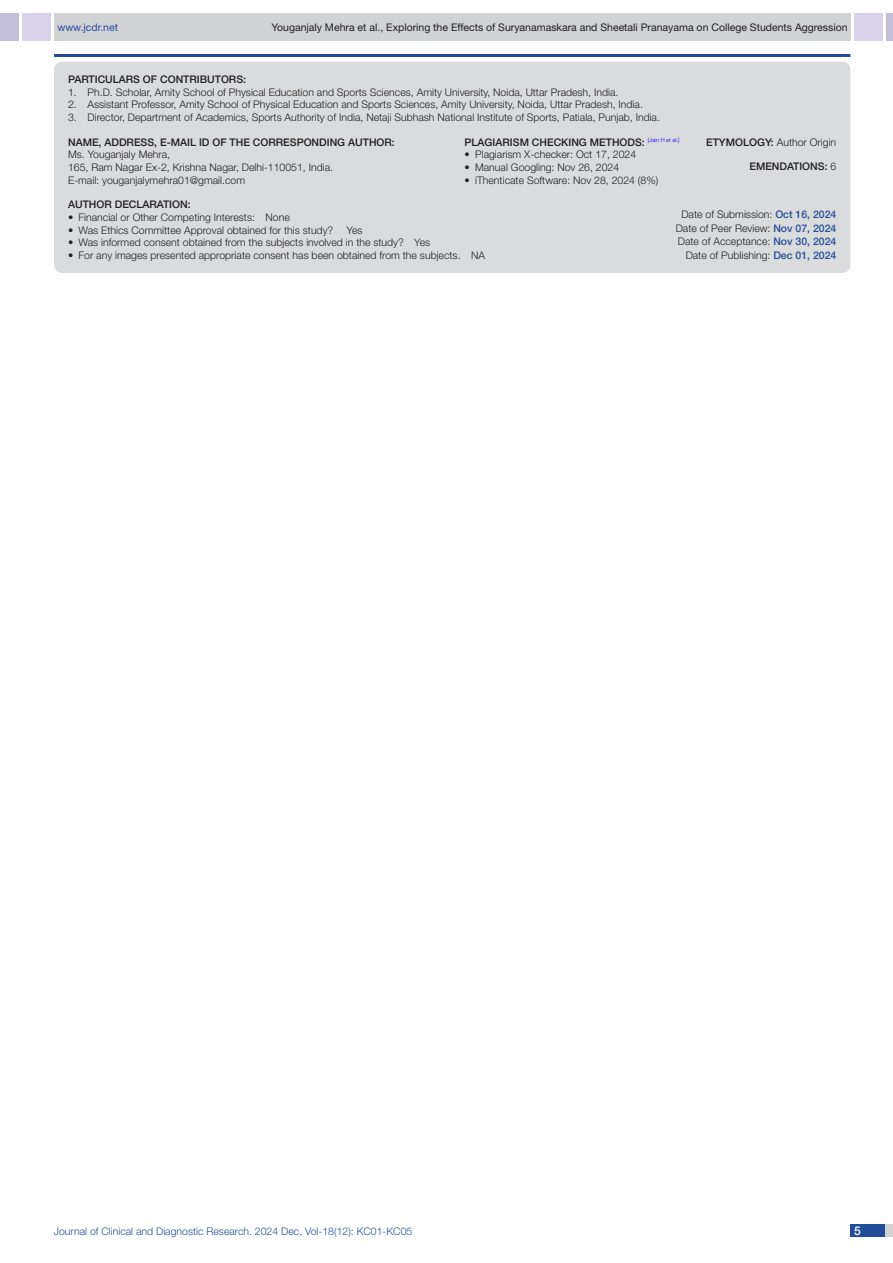
<style>
.page{position:relative;width:893px;height:1263px;background:#fff}
.page>*{position:absolute;margin:0;border:0;box-sizing:border-box;transform-origin:0 0}
.t1{font:500 12px "Helvetica Neue";color:#fff}
.Partic_Contri_Txt{font:300 10.5px "Helvetica Neue";color:#231f20}
.Partic_Contri_Head{font:500 10.5px "Helvetica Neue";color:#231f20}
.t2{font:10.5px "Helvetica Neue";color:#231f20}
.tb_txt{font:300 10.5px "Helvetica Neue";color:#231f20}
.t3{font:300 10.5px "Helvetica Neue";color:#244e9b}
.Partic_Contri_Head-2{font:300 10.5px "Helvetica Neue";color:#231f20}
.t4{font:10.5px "Helvetica Neue";color:#244e9b}
.Partic_Contri_Head-3{font:300 5.7px "Helvetica Neue";color:#00f}
.s1{font-weight:500;font-size:10.5px;color:#231f20}
.s2{font-weight:500}
.s3{font-weight:300}
.s4{font-weight:500;color:#244e9b}
</style>
<div class="page">
<div style="left:54px;top:13px;width:796px;height:28px;background:#d1d2d4"></div>
<div style="left:0;top:13px;width:19px;height:28px;background:#c2bed7"></div>
<div style="left:22px;top:13px;width:29px;height:28px;background:#d9d2e8"></div>
<div style="left:886px;top:13px;width:7px;height:28px;background:#c2bed7"></div>
<div style="left:854px;top:13px;width:29px;height:28px;background:#d9d2e8"></div>
<div style="left:850px;top:1224px;width:43px;height:13px;background:#d1d2d4"></div>
<div style="left:850px;top:1224px;width:35px;height:13px;background:#214c99"></div>
<hr style="left:54px;top:54px;width:796px;height:3px;background:#244e9b">
<div style="left:54px;top:62px;width:796px;height:211px;background:#dadbdc;border-radius:9px"></div>
<p class="t4" style="left:57px;top:21px;width:62px">www.jcdr.net</p>
<p class="t2" style="left:271px;top:21px;width:578px">Youganjaly Mehra et al., Exploring the Effects of Suryanamaskara and Sheetali Pranayama on College Students Aggression</p>
<p class="Partic_Contri_Head" style="left:68px;top:73px;width:45px">PARTICULA</p>
<p class="Partic_Contri_Head" style="left:126px;top:73px;width:122px">RS OF CONTRIBUTORS:</p>
<p class="Partic_Contri_Txt" style="left:68px;top:85px;width:552px">1. Ph.D. Scholar, Amity School of Physical Education and Sports Sciences, Amity University, Noida, Uttar Pradesh, India.</p>
<p class="Partic_Contri_Txt" style="left:68px;top:98px;width:576px">2. Assistant Professor, Amity School of Physical Education and Sports Sciences, Amity University, Noida, Uttar Pradesh, India.</p>
<p class="Partic_Contri_Txt" style="left:68px;top:111px;width:593px">3. Director, Department of Academics, Sports Authority of India, Netaji Subhash National Institute of Sports, Patiala, Punjab, India.</p>
<p class="Partic_Contri_Head" style="left:465px;top:136px;width:15px">PLAGIA</p>
<p class="Partic_Contri_Head" style="left:503px;top:136px;width:66px">RISM CHECKING</p>
<p class="Partic_Contri_Head-3" style="left:590px;top:137px;width:91px"><span class="s1">METHODS:</span> [Jain H et al.]</p>
<p class="tb_txt" style="left:465px;top:148px;width:173px">• Plagiarism X-checker: Oct 17, 2024</p>
<p class="tb_txt" style="left:465px;top:161px;width:156px">• Manual Googling: Nov 26, 2024</p>
<p class="tb_txt" style="left:465px;top:173px;width:195px">• iThenticate Software: Nov 28, 2024 (8%)</p>
<p class="Partic_Contri_Head" style="left:68px;top:136px;width:119px">NAME, ADDRESS, E-MAIL</p>
<p class="Partic_Contri_Head" style="left:199px;top:136px;width:135px">ID OF THE CORRESPON DING</p>
<p class="Partic_Contri_Head" style="left:348px;top:136px;width:48px">AUTHOR:</p>
<p class="Partic_Contri_Txt" style="left:68px;top:148px;width:104px">Ms. Youganjaly Mehra,</p>
<p class="Partic_Contri_Txt" style="left:68px;top:161px;width:266px">165, Ram Nagar Ex-2, Krishna Nagar, Delhi-110051, India.</p>
<p class="Partic_Contri_Txt" style="left:68px;top:173px;width:179px">E-mail: youganjalymehra01@gmail.com</p>
<p class="Partic_Contri_Head" style="left:706px;top:136px;width:8px">ETYM</p>
<p class="Partic_Contri_Head-2" style="left:735px;top:136px;width:103px"><span class="s2">OLOGY:</span> Author Origin</p>
<p class="Partic_Contri_Head" style="left:749px;top:160px;width:88px">EM ENDATIONS: <span class="s3">6</span></p>
<p class="Partic_Contri_Head" style="left:68px;top:198px;width:124px">AUTHOR DEC LARATION:</p>
<p class="Partic_Contri_Txt" style="left:68px;top:211px;width:223px">• Financial or Other Competing Interests: None</p>
<p class="Partic_Contri_Txt" style="left:68px;top:223px;width:267px">• Was Ethics Committee Approval obtained for this study?</p>
<p class="Partic_Contri_Txt" style="left:347px;top:223px;width:17px">Yes</p>
<p class="Partic_Contri_Txt" style="left:68px;top:236px;width:364px">• Was informed consent obtained from the subjects involved in the study? Yes</p>
<p class="Partic_Contri_Txt" style="left:68px;top:249px;width:418px">• For any images presented appropriate consent has been obtained from the subjects. NA</p>
<p class="Partic_Contri_Txt" style="left:681px;top:208px;width:157px">Date of Submission: <span class="s4">OCT 16, 2024</span></p>
<p class="Partic_Contri_Txt" style="left:676px;top:222px;width:162px">Date of Peer Review: <span class="s4">NOV 07, 2024</span></p>
<p class="Partic_Contri_Txt" style="left:678px;top:235px;width:160px">Date of Acceptance: <span class="s4">NOV 30, 2024</span></p>
<p class="Partic_Contri_Txt" style="left:686px;top:249px;width:152px">Date of Publishing: <span class="s4">DEC 01, 2024</span></p>
<p class="t3" style="left:54px;top:1225px;width:360px">Journal of Clinical and Diagnostic Research. 2024 Dec, Vol-18(12): KC01-KC05</p>
<p class="t1" style="left:854px;top:1223px;width:8px">5</p>
</div>
